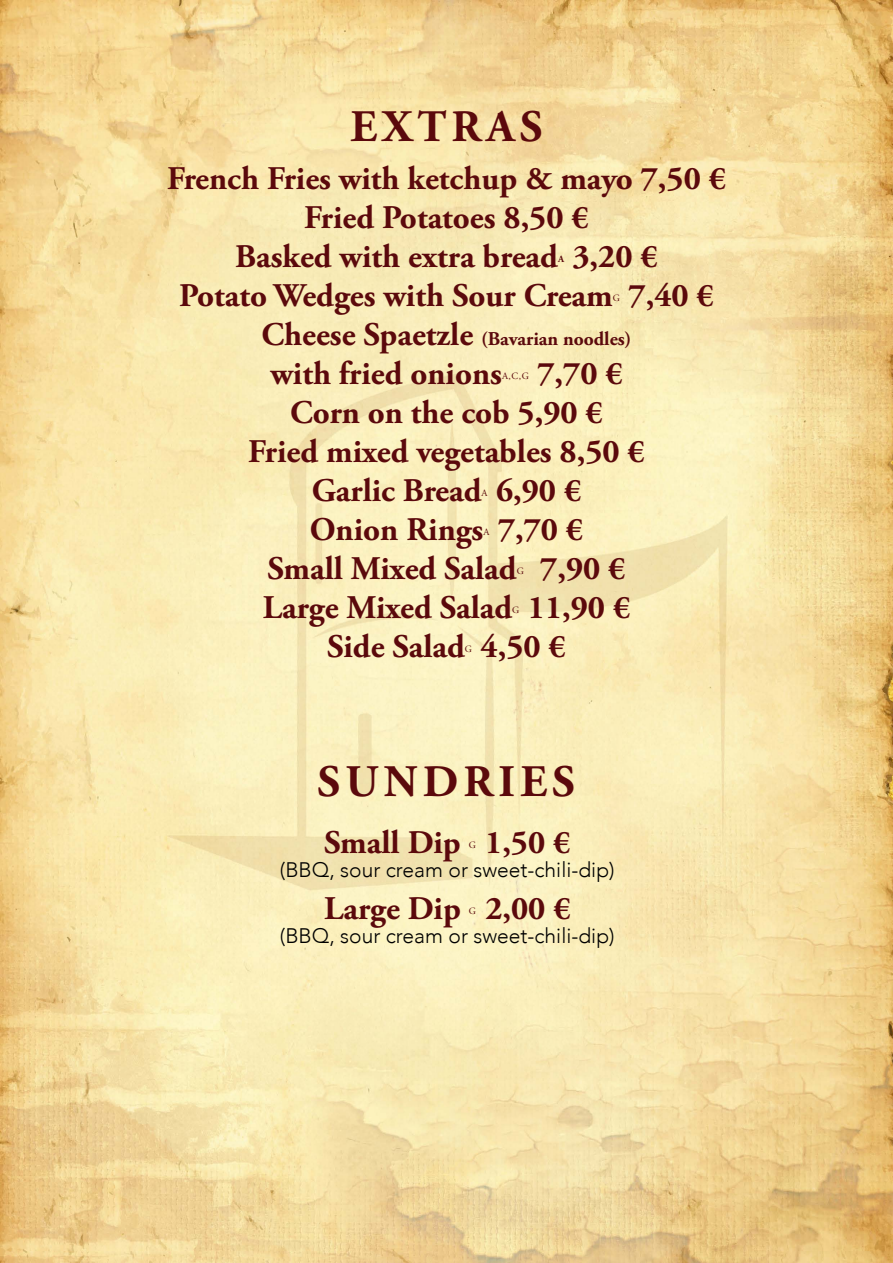
<style>
.page{position:relative;width:893px;height:1263px;background:#fff}
.page>*{position:absolute;margin:0;border:0;box-sizing:border-box;transform-origin:0 0}
.t1{font:700 45px "Adobe Garamond Pro";letter-spacing:.115em;color:#5b090c}
.t2{font:700 33px/39px "Adobe Garamond Pro";color:#5b090c;text-align:center}
.t3{font:300 21px "Avenir";color:#000}
.t4{font:700 19.5px "Adobe Garamond Pro";color:#5b090c}
.t5{font:9.6px "Adobe Garamond Pro";color:#5b090c}
.t6{font:700 9.6px "Adobe Garamond Pro";color:#5b090c}
.s1{font-size:33px}
</style>
<div class="page">
<img style="left:0;top:0;width:893px;height:1263px">
<h1 class="t1" style="left:350px;top:101px;width:194px">EXTRAS</h1>
<p class="t2" style="left:167px;top:160px;width:560px">French Fries with ketchup &amp; mayo 7,50 €<br>Fried Potatoes 8,50 €<br>Basked with extra bread 3,20 €</p>
<p class="t6" style="left:558px;top:253px;width:8px">A</p>
<p class="t2" style="left:179px;top:277px;width:435px">Potato Wedges with Sour Cream</p>
<p class="t5" style="left:613px;top:292px;width:9px">G</p>
<p class="t2" style="left:629px;top:277px;width:87px">7,40 €</p>
<p class="t4" style="left:261px;top:328px;width:372px"><span class="s1">Cheese Spaetzle</span> (Bavarian noodles)</p>
<p class="t2" style="left:270px;top:355px;width:233px">with fried onions</p>
<p class="t5" style="left:502px;top:370px;width:28px">A,C,G</p>
<p class="t2" style="left:537px;top:355px;width:87px">7,70 €</p>
<p class="t2" style="left:290px;top:394px;width:314px">Corn on the cob 5,90 €</p>
<p class="t2" style="left:248px;top:433px;width:398px">Fried mixed vegetables 8,50 €</p>
<p class="t2" style="left:312px;top:472px;width:271px">Garlic Bread 6,90 €</p>
<p class="t5" style="left:482px;top:487px;width:7px">A</p>
<p class="t2" style="left:310px;top:511px;width:275px">Onion Rings 7,70 €</p>
<p class="t5" style="left:483px;top:526px;width:7px">A</p>
<p class="t2" style="left:268px;top:550px;width:251px">Small Mixed Salad</p>
<p class="t5" style="left:517px;top:565px;width:9px">G</p>
<p class="t2" style="left:540px;top:550px;width:87px">7,90 €</p>
<p class="t2" style="left:263px;top:589px;width:251px">Large Mixed Salad</p>
<p class="t5" style="left:512px;top:604px;width:9px">G</p>
<p class="t2" style="left:528px;top:589px;width:104px">11,90 €</p>
<p class="t2" style="left:327px;top:628px;width:139px">Side Salad</p>
<p class="t5" style="left:465px;top:643px;width:9px">G</p>
<p class="t2" style="left:481px;top:628px;width:87px">4,50 €</p>
<h1 class="t1" style="left:318px;top:755px;width:259px">SUNDRIES</h1>
<p class="t2" style="left:324px;top:824px;width:138px">Small Dip</p>
<p class="t5" style="left:469px;top:839px;width:9px">G</p>
<p class="t2" style="left:485px;top:824px;width:87px">1,50 €</p>
<p class="t3" style="left:280px;top:858px;width:336px">(BBQ, sour cream or sweet-chili-dip)</p>
<p class="t2" style="left:324px;top:890px;width:138px">Large Dip</p>
<p class="t5" style="left:469px;top:905px;width:9px">G</p>
<p class="t2" style="left:485px;top:890px;width:87px">2,00 €</p>
<p class="t3" style="left:280px;top:924px;width:336px">(BBQ, sour cream or sweet-chili-dip)</p>
</div>
